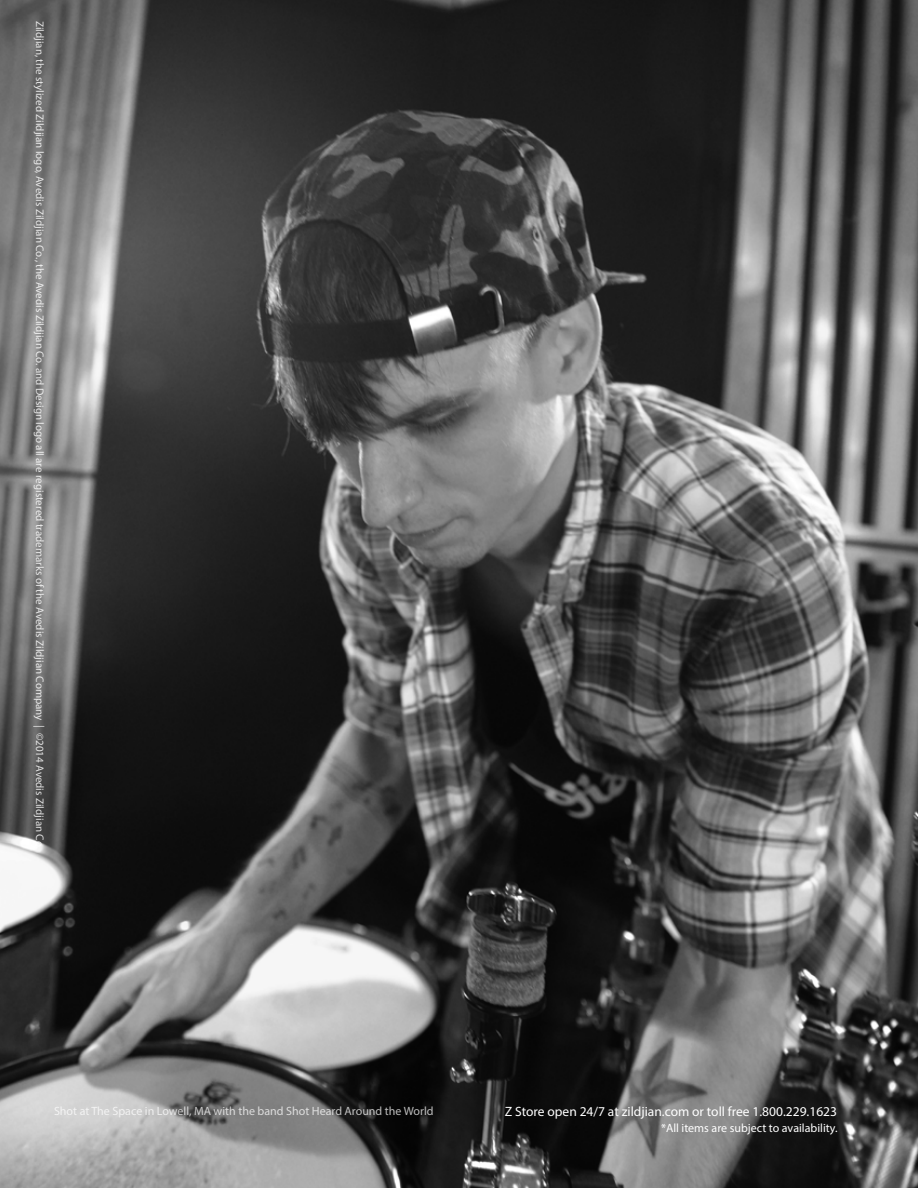
<style>
.page{position:relative;width:918px;height:1188px;background:#fff}
.page>*{position:absolute;margin:0;border:0;box-sizing:border-box;transform-origin:0 0}
.t1{font:13.5px "Myriad Pro";color:#fff}
.t2{font:12px "Myriad Pro";color:#fff}
.t3{font:10.95px "Myriad Pro";color:#fff}
</style>
<div class="page">
<img style="left:0;top:0;width:918px;height:1188px">
<p class="t3" style="left:46px;top:21px;width:830px;rotate:90deg">Zildjian, the stylized Zildjian logo, Avedis Zildjian Co., the Avedis Zildjian Co. and Design logo all are registered trademarks of the Avedis Zildjian Company | ©2014 Avedis Zildjian Co.</p>
<p class="t2" style="left:54px;top:1104px;width:381px">Shot at The Space in Lowell, MA with the band Shot Heard Around the World</p>
<p class="t1" style="left:505px;top:1103px;width:334px">Z Store open 24/7 at zildjian.com or toll free 1.800.229.1623</p>
<p class="t2" style="left:661px;top:1121px;width:178px">*All items are subject to availability.</p>
</div>
